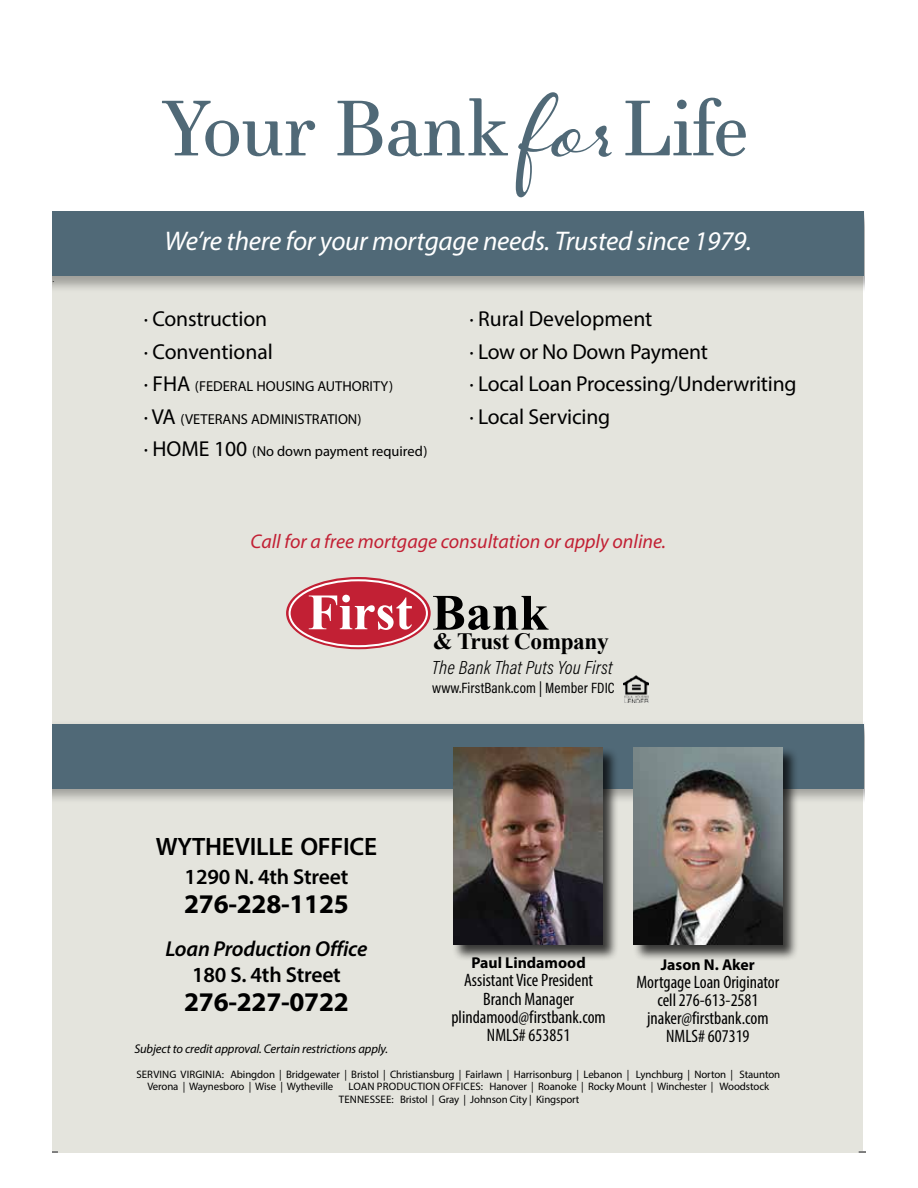
<style>
.page{position:relative;width:918px;height:1188px;background:#fff}
.page>*{position:absolute;margin:0;border:0;box-sizing:border-box;transform-origin:0 0}
.t1{font:75.9px "Essonnes Text";letter-spacing:-.01em;color:#506977}
.t2{font:700 51px "Times New Roman";color:#fff}
.t3{font:italic 27px "Myriad Pro";letter-spacing:-.01em;color:#fff}
.t4{font:700 27px "Myriad Pro";letter-spacing:-.01em;color:#000}
.t5{font:600 25.2px "Myriad Pro";letter-spacing:-.01em;color:#000}
.t6{font:700 23.4px "Times New Roman";letter-spacing:-.02em;color:#000}
.t7{font:21.6px/32.4px "Myriad Pro";letter-spacing:-.01em;color:#000}
.t8{font:600 21.6px "Myriad Pro";letter-spacing:-.01em;color:#000}
.t9{font:italic 600 21.6px "Myriad Pro";letter-spacing:-.01em;color:#000}
.t10{font:italic 19.8px "Myriad Pro";color:#c22034}
.t11{font:italic 300 19.2px "Acumin Pro Cond";letter-spacing:.01em;color:#000}
.t12{font:condensed 18px/18px "Myriad Pro";color:#000;text-align:center}
.t13{font:700 15.75px "Myriad Pro";color:#000}
.t14{font:15px "Acumin Pro Cond";letter-spacing:.01em;color:#000}
.t15{font:14.4px "Myriad Pro";color:#000}
.t16{font:italic 12.6px "Myriad Pro";letter-spacing:-.01em;color:#000}
.t17{font:10.8px/12.6px "Myriad Pro";letter-spacing:-.01em;color:#000}
.t18{font:8.7px "Minion Pro";color:#000}
.s1{font-family:"Hummingbird";font-size:159.45px}
.s2{font-size:21.6px}
.s3{color:#000}
</style>
<div class="page">
<div style="left:53px;top:276px;width:810px;height:877px;background:#e4e4dd"></div>
<img style="left:623px;top:676px;width:25px;height:26px">
<svg style="left:286px;top:577px;width:145px;height:72px"></svg>
<div style="left:290px;top:580px;width:137px;height:66px;background:#c22034;border-radius:50%"></div>
<div style="left:289px;top:579px;width:139px;height:68px;border:2px solid #fff;border-radius:50%"></div>
<div style="left:53px;top:210px;width:811px;height:83px;background:#000;opacity:.3"></div>
<div style="left:53px;top:211px;width:811px;height:65px;background:#506977"></div>
<div style="left:53px;top:720px;width:811px;height:84px;background:#000;opacity:.3"></div>
<div style="left:53px;top:724px;width:811px;height:65px;background:#506977"></div>
<div style="left:632px;top:746px;width:167px;height:215px;background:#000;opacity:.75"></div>
<img style="left:634px;top:747px;width:149px;height:198px">
<div style="left:452px;top:746px;width:167px;height:215px;background:#000;opacity:.75"></div>
<img style="left:453px;top:747px;width:149px;height:198px">
<svg style="left:859px;top:1151px;width:6px;height:2px"></svg>
<p class="t18" style="left:53px;top:273px;width:3px">.</p>
<h1 class="t1" style="left:162px;top:73px;width:589px">Your Bank <span class="s1">for</span>Life</h1>
<h3 class="t3" style="left:165px;top:224px;width:589px">We’re there for your mortgage needs. Trusted since 1979.</h3>
<h3 class="t7" style="left:144px;top:303px;width:131px">∙ Construction ∙ Conventional</h3>
<h3 class="t15" style="left:144px;top:378px;width:251px"><span class="s2">∙ FHA</span> (FEDERAL HOUSING AUTHORITY)</h3>
<h3 class="t15" style="left:144px;top:410px;width:219px"><span class="s2">∙ VA</span> (VETERANS ADMINISTRATION)</h3>
<h3 class="t15" style="left:144px;top:443px;width:285px"><span class="s2">∙ HOME 100</span> (No down payment required)</h3>
<h3 class="t7" style="left:469px;top:303px;width:329px">∙ Rural Development<br>∙ Low or No Down Payment<br>∙ Local Loan Processing/Underwriting ∙ Local Servicing</h3>
<h3 class="t10" style="left:251px;top:529px;width:417px">Call for a free mortgage consultation or apply online.</h3>
<h2 class="t2" style="left:308px;top:577px;width:242px">First <span class="s3">Bank</span></h2>
<h3 class="t6" style="left:433px;top:625px;width:177px">&amp; Trust Company</h3>
<h3 class="t11" style="left:432px;top:655px;width:182px">The Bank That Puts You First</h3>
<h3 class="t14" style="left:432px;top:678px;width:184px">www.FirstBank.com | Member FDIC</h3>
<h3 class="t5" style="left:156px;top:831px;width:223px">WYTHEVILLE OFFICE</h3>
<h3 class="t8" style="left:185px;top:863px;width:165px">1290 N. 4th Street</h3>
<h3 class="t4" style="left:184px;top:886px;width:166px">276-228-1125</h3>
<h3 class="t9" style="left:166px;top:935px;width:203px">Loan Production Office</h3>
<h3 class="t8" style="left:192px;top:961px;width:150px">180 S. 4th Street</h3>
<h3 class="t4" style="left:184px;top:984px;width:166px">276-227-0722</h3>
<p class="t16" style="left:134px;top:1041px;width:255px">Subject to credit approval. Certain restrictions apply.</p>
<h3 class="t13" style="left:471px;top:953px;width:116px">Paul Lindamood</h3>
<h3 class="t12" style="left:451px;top:971px;width:156px">Assistant Vice President<br>Branch Manager plindamood@firstbank.com<br>NMLS# 653851</h3>
<h3 class="t13" style="left:661px;top:954px;width:96px">Jason N. Aker</h3>
<h3 class="t12" style="left:636px;top:973px;width:144px">Mortgage Loan Originator cell 276-613-2581 jnaker@firstbank.com<br>NMLS# 607319</h3>
<p class="t17" style="left:147px;top:1068px;width:634px;text-indent:-11px">SERVING VIRGINIA: Abingdon | Bridgewater | Bristol | Christiansburg | Fairlawn | Harrisonburg | Lebanon | Lynchburg | Norton | Staunton<br>Verona | Waynesboro | Wise | Wytheville</p>
<p class="t17" style="left:339px;top:1080px;width:432px;text-indent:10px">LOAN PRODUCTION OFFICES: Hanover | Roanoke | Rocky Mount | Winchester | Woodstock<br>TENNESSEE: Bristol | Gray | Johnson City | Kingsport</p>
</div>
